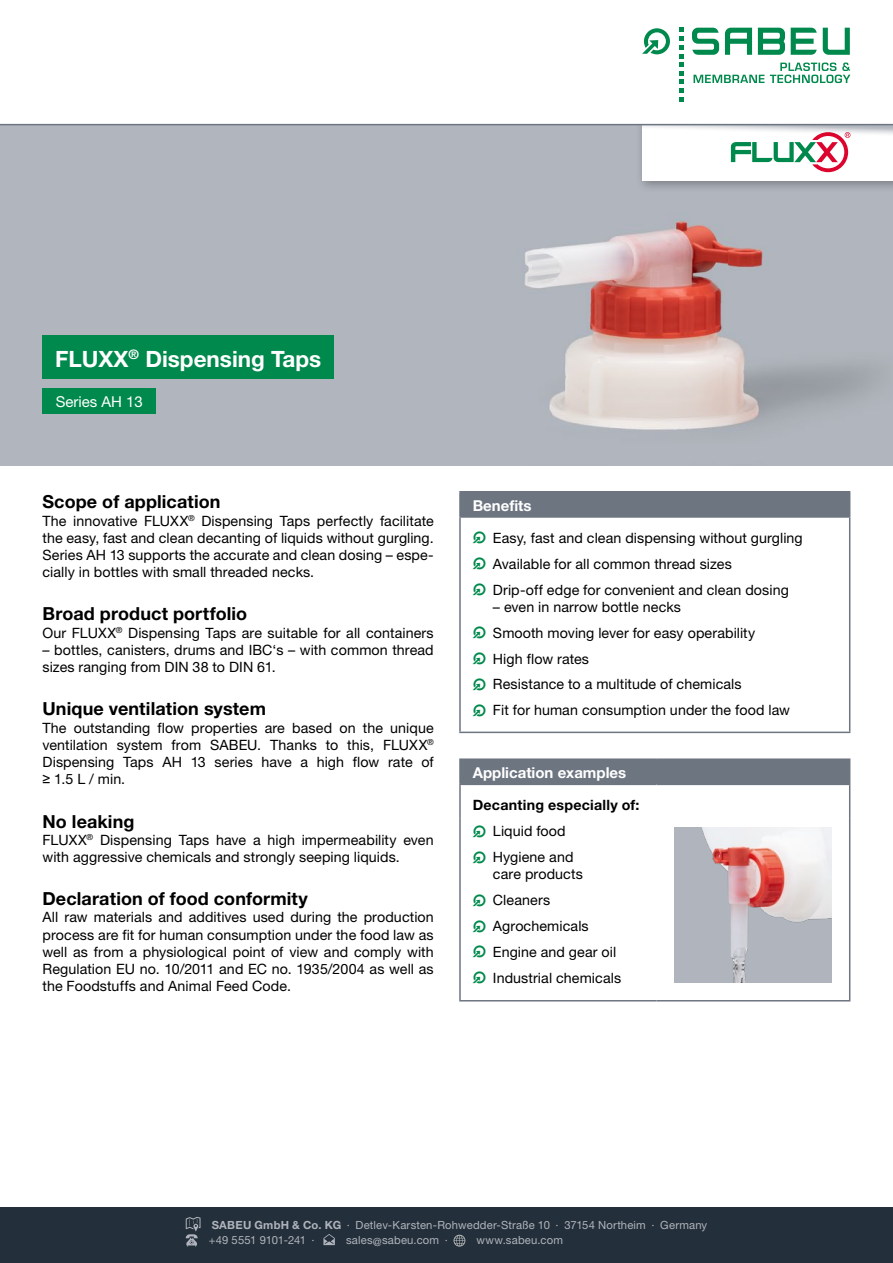
<style>
.page{position:relative;width:893px;height:1263px;background:#fff}
.page>*{position:absolute;margin:0;border:0;box-sizing:border-box;transform-origin:0 0}
.t1{font:700 22.5px "Helvetica Neue";color:#fff}
.t2{font:700 18px "Helvetica Neue";letter-spacing:.005em;color:#000}
.t3{font:700 15px "Helvetica Neue";color:#fff}
.t4{font:15px "Helvetica Neue";color:#fff}
.t5{font:14.25px/17.2px "Helvetica Neue";letter-spacing:.005em;color:#000}
.t6{font:700 14.25px/25.8px "Helvetica Neue";letter-spacing:.015em;color:#000}
.t7{font:11.25px/15px "Helvetica Neue";letter-spacing:.015em;color:#b0b4bc}
.s1{font-family:"Arial"}
.s2{font-family:"SABEU Q";font-size:12px;color:#00894c}
.s3{font-family:"SABEU Q";font-weight:400;font-size:12px;color:#00894c}
.s4{font-weight:400}
.s5{font-weight:700}
</style>
<div class="page">
<img style="left:0;top:125px;width:893px;height:340px">
<div style="left:43px;top:336px;width:291px;height:43px;background:#00894c"></div>
<div style="left:43px;top:388px;width:113px;height:25px;background:#00894c"></div>
<div style="left:460px;top:492px;width:390px;height:25px;background:#6d7581"></div>
<hr style="left:459px;top:491px;width:391px;height:2px;background:#6d7581">
<hr style="left:459px;top:493px;width:2px;height:23px;background:#6d7581">
<hr style="left:459px;top:518px;width:2px;height:214px;background:#6d7581">
<hr style="left:849px;top:518px;width:1px;height:214px;background:#6d7581">
<hr style="left:459px;top:732px;width:391px;height:1px;background:#6d7581">
<hr style="left:459px;top:516px;width:391px;height:2px;background:#6d7581">
<div style="left:460px;top:759px;width:390px;height:25px;background:#6d7581"></div>
<hr style="left:459px;top:758px;width:198px;height:2px;background:#6d7581">
<hr style="left:459px;top:760px;width:2px;height:24px;background:#6d7581">
<hr style="left:657px;top:758px;width:193px;height:2px;background:#6d7581">
<hr style="left:459px;top:785px;width:2px;height:34px;background:#6d7581">
<hr style="left:849px;top:785px;width:1px;height:34px;background:#6d7581">
<hr style="left:459px;top:819px;width:2px;height:181px;background:#6d7581">
<hr style="left:849px;top:819px;width:1px;height:181px;background:#6d7581">
<hr style="left:459px;top:1000px;width:198px;height:1px;background:#6d7581">
<hr style="left:657px;top:1000px;width:193px;height:1px;background:#6d7581">
<hr style="left:459px;top:784px;width:198px;height:1px;background:#6d7581">
<hr style="left:657px;top:784px;width:193px;height:1px;background:#6d7581">
<img style="left:675px;top:828px;width:157px;height:155px">
<div style="left:0;top:1207px;width:893px;height:56px;background:#232f3a"></div>
<svg style="left:186px;top:1217px;width:15px;height:29px"></svg>
<svg style="left:323px;top:1234px;width:12px;height:11px"></svg>
<svg style="left:454px;top:1235px;width:11px;height:11px"></svg>
<div style="left:636px;top:0;width:257px;height:193px;background:#000;opacity:.3"></div>
<div style="left:642px;top:0;width:251px;height:181px;background:#fff"></div>
<div style="left:0;top:0;width:893px;height:125px;background:#fff"></div>
<svg style="left:642px;top:27px;width:251px;height:145px"></svg>
<hr style="left:0;top:124px;width:893px;height:1px;background:#6d7581">
<h1 class="t1" style="left:55px;top:345px;width:267px">FLUXX<sup>®</sup> Dispensing Taps</h1>
<p class="t4" style="left:56px;top:392px;width:89px">Series AH 13</p>
<p class="t2" style="left:43px;top:491px;width:180px">Scope of application</p>
<p class="t5" style="left:43px;top:512px;width:393px;text-align:justify">The innovative FLUXX<sup>®</sup> Dispensing Taps perfectly facilitate the easy, fast and clean decanting of liquids without gurgling.<br>Series AH 13 supports the accurate and clean dosing – espe&shy;cially in bottles with small threaded necks.</p>
<p class="t2" style="left:43px;top:603px;width:206px">Broad product portfolio</p>
<p class="t5" style="left:43px;top:624px;width:393px">Our FLUXX<sup>®</sup> Dispensing Taps are suitable for all containers</p>
<p class="t5" style="left:43px;top:641px;width:393px">– bottles, canisters, drums and IBC‘s – with common thread sizes ranging from DIN 38 to DIN 61.</p>
<p class="t2" style="left:43px;top:698px;width:225px">Unique ventilation system</p>
<p class="t5" style="left:43px;top:719px;width:393px;text-align:justify">The outstanding flow properties are based on the unique ventilation system from SABEU. Thanks to this, FLUXX<sup>® </sup>Dispensing Taps AH 13 series have a high flow rate of <span class="s1">≥</span> 1.5 L / min.</p>
<p class="t2" style="left:43px;top:810px;width:93px">No leaking</p>
<p class="t5" style="left:43px;top:831px;width:393px">FLUXX<sup>®</sup> Dispensing Taps have a high impermeability even with aggressive chemicals and strongly seeping liquids.</p>
<p class="t2" style="left:43px;top:887px;width:267px">Declaration of food conformity</p>
<p class="t5" style="left:43px;top:908px;width:393px;text-align:justify">All raw materials and additives used during the production process are fit for human consumption under the food law as well as from a physiological point of view and comply with Regulation EU no. 10/2011 and EC no. 1935/2004 as well as the Foodstuffs and Animal Feed Code.</p>
<p class="t3" style="left:473px;top:496px;width:60px">Benefits</p>
<p class="t5" style="left:473px;top:525px;width:332px;line-height:25.8px"><span class="s2">Q</span> Easy, fast and clean dispensing without gurgling<br><span class="s2">Q</span> Available for all common thread sizes<br><span class="s2">Q</span> Drip-off edge for convenient and clean dosing</p>
<p class="t5" style="left:473px;top:594px;width:319px;line-height:25.8px;text-indent:20px">– even in narrow bottle necks<br><span class="s2">Q</span> Smooth moving lever for easy operability<br><span class="s2">Q</span> High flow rates<br><span class="s2">Q</span> Resistance to a multitude of chemicals<br><span class="s2">Q</span> Fit for human consumption under the food law</p>
<p class="t3" style="left:473px;top:763px;width:155px">Application examples</p>
<p class="t6" style="left:473px;top:792px;width:168px">Decanting especially of:<br><span class="s3">Q</span> <span class="s4">Liquid food<br></span><span class="s3">Q</span> <span class="s4">Hygiene and</span></p>
<p class="t5" style="left:473px;top:861px;width:150px;line-height:25.8px;text-indent:20px">care products<br><span class="s2">Q</span> Cleaners<br><span class="s2">Q</span> Agrochemicals<br><span class="s2">Q</span> Engine and gear oil<br><span class="s2">Q</span> Industrial chemicals</p>
<p class="t7" style="left:209px;top:1218px;width:500px"><span class="s5">SABEU GmbH &amp; Co. KG</span> · Detlev-Karsten-Rohwedder-Straße 10 · 37154 Northeim · Germany +49 5551 9101-241 ·</p>
<p class="t7" style="left:346px;top:1233px;width:103px">sales@sabeu.com ·</p>
<p class="t7" style="left:477px;top:1233px;width:88px">www.sabeu.com</p>
</div>
